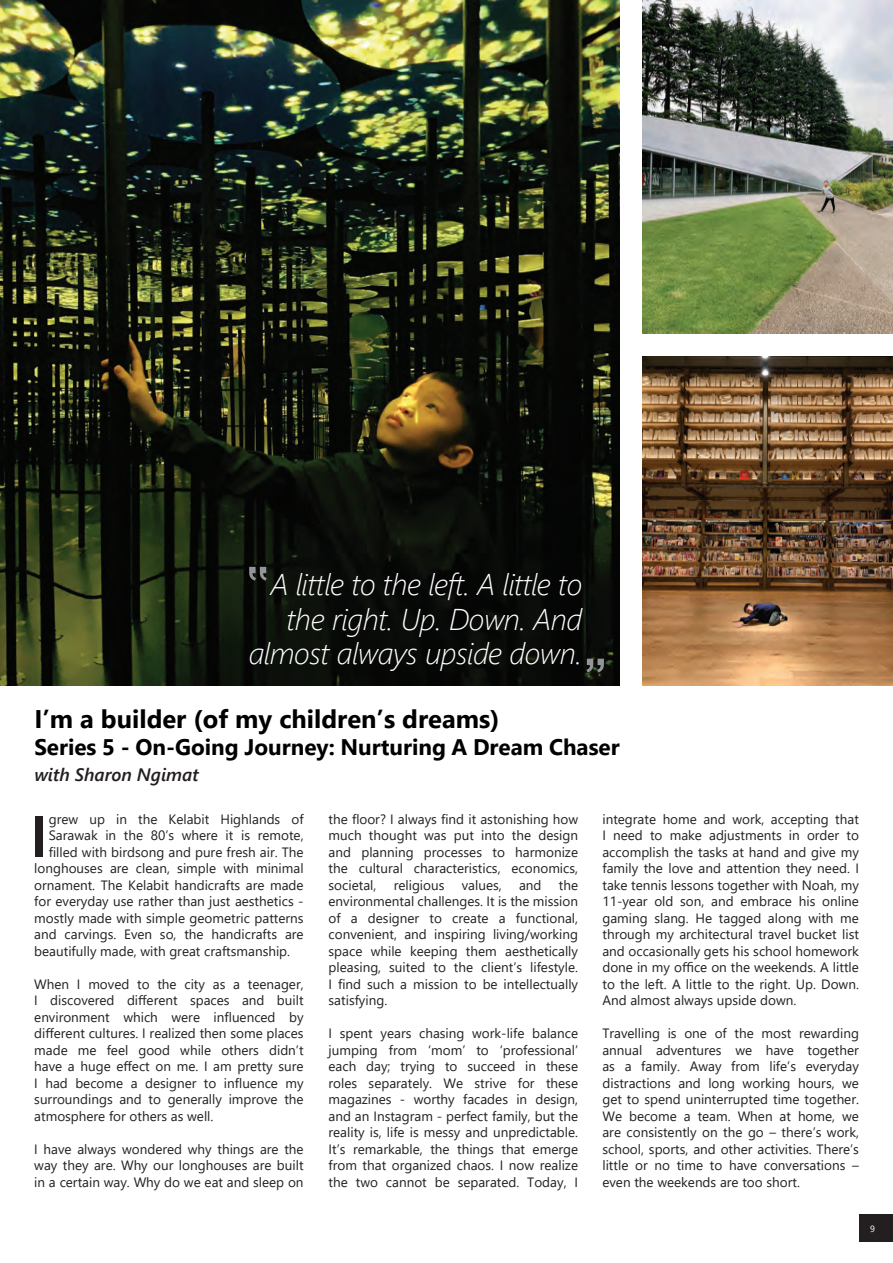
<style>
.page{position:relative;width:893px;height:1263px;background:#fff}
.page>*{position:absolute;margin:0;border:0;box-sizing:border-box;transform-origin:0 0}
.t1{font:italic 300 30px/34.5px "Segoe UI";letter-spacing:-.015em;color:#fff;text-align:right}
.t2{font:700 25.5px "Segoe UI";color:#000}
.t3{font:700 22.5px "Segoe UI";color:#000}
.t4{font:italic 600 18px "Segoe UI";color:#231f20}
.t5{font:13.5px/16.5px "Segoe UI";color:#231f20;text-align:justify}
.t6{font:9px "Segoe UI";color:#fff}
</style>
<div class="page">
<div style="left:859px;top:1214px;width:34px;height:28px;background:#231f20"></div>
<div style="left:36px;top:816px;width:7px;height:41px;background:#231f20"></div>
<img style="left:0;top:0;width:620px;height:685px">
<svg style="left:586px;top:659px;width:18px;height:13px"></svg>
<svg style="left:249px;top:567px;width:18px;height:14px"></svg>
<img style="left:643px;top:0;width:250px;height:334px">
<img style="left:643px;top:357px;width:250px;height:328px">
<h1 class="t1" style="left:249px;top:562px;width:335px">A little to the left. A little to the right. Up. Down. And almost always upside down.</h1>
<h2 class="t2" style="left:34px;top:695px;width:467px">I ’m a builder (of my children’s dreams)</h2>
<h3 class="t3" style="left:34px;top:726px;width:587px">Series 5 - On-Going Journey: N urturing A Dream Chaser</h3>
<h3 class="t4" style="left:34px;top:757px;width:166px">with Sharon Ngimat</h3>
<p class="t5" style="left:49px;top:809px;width:256px">grew up in the Kelabit Highlands of</p>
<p class="t5" style="left:49px;top:826px;width:256px">Sarawak in the 80’s where it is remote,</p>
<p class="t5" style="left:49px;top:842px;width:256px">filled with birdsong and pure fresh air. The</p>
<p class="t5" style="left:34px;top:859px;width:271px">longhouses are clean, simple with minimal</p>
<p class="t5" style="left:34px;top:875px;width:271px">ornament. The Kelabit handicrafts are made</p>
<p class="t5" style="left:34px;top:892px;width:271px">for everyday use rather than just aesthetics -</p>
<p class="t5" style="left:34px;top:908px;width:271px">mostly made with simple geometric patterns</p>
<p class="t5" style="left:34px;top:925px;width:271px">and carvings. Even so, the handicrafts are</p>
<p class="t5" style="left:34px;top:941px;width:257px">beautifully made, with great craftsmanship.</p>
<p class="t5" style="left:34px;top:974px;width:271px">When I moved to the city as a teenager, I discovered different spaces and built environment which were influenced by different cultures. I realized then some places made me feel good while others didn’t have a huge effect on me. I am pretty sure I had become a designer to influence my surroundings and to generally improve the atmosphere for others as well.</p>
<p class="t5" style="left:34px;top:1139px;width:271px">I have always wondered why things are the way they are. Why our longhouses are built in a certain way. Why do we eat and sleep on</p>
<p class="t5" style="left:329px;top:809px;width:251px">the floor? I always find it astonishing how much thought was put into the design and planning processes to harmonize the cultural characteristics, economics, societal,</p>
<p class="t5" style="left:602px;top:809px;width:258px">integrate home and work, accepting that I need to make adjustments in order to accomplish the tasks at hand and give my family the love and attention they need. I take tennis lessons together with Noah, my 11-year old son, and embrace his online gaming slang. He tagged along with me through my architectural travel bucket list and occasionally gets his school homework done in my office on the weekends. A little to the left. A little to the right. Up. Down.<br>And almost always upside down.</p>
<p class="t5" style="left:602px;top:1024px;width:258px">Travelling is one of the most rewarding annual adventures we have together as a family. Away from life’s everyday distractions and long working hours, we get to spend uninterrupted time together.<br>We become a team. When at home, we are consistently on the go – there’s work, school, sports, and other activities. There’s little or no time to have conversations – even the weekends are too short.</p>
<p class="t5" style="left:329px;top:875px;width:251px;text-indent:230px">the environmental challenges. It is the mission of a designer to create a functional, convenient, and inspiring living/working space while keeping them aesthetically pleasing, suited to the client’s lifestyle.<br>I find such a mission to be intellectually satisfying.</p>
<p class="t5" style="left:329px;top:1024px;width:251px">I spent years chasing work-life balance jumping from ‘mom’ to ‘professional’ each day; trying to succeed in these roles separately. We strive for these magazines - worthy facades in design, and an Instagram - perfect family, but the reality is, life is messy and unpredictable.<br>It’s remarkable, the things that emerge from that organized chaos. I now realize the two cannot be separated. Today, I</p>
<p class="t5" style="left:394px;top:875px;width:52px">religious</p>
<p class="t5" style="left:462px;top:875px;width:41px">values,</p>
<p class="t5" style="left:519px;top:875px;width:24px">and</p>
<p class="t6" style="left:870px;top:1220px;width:6px">9</p>
</div>
